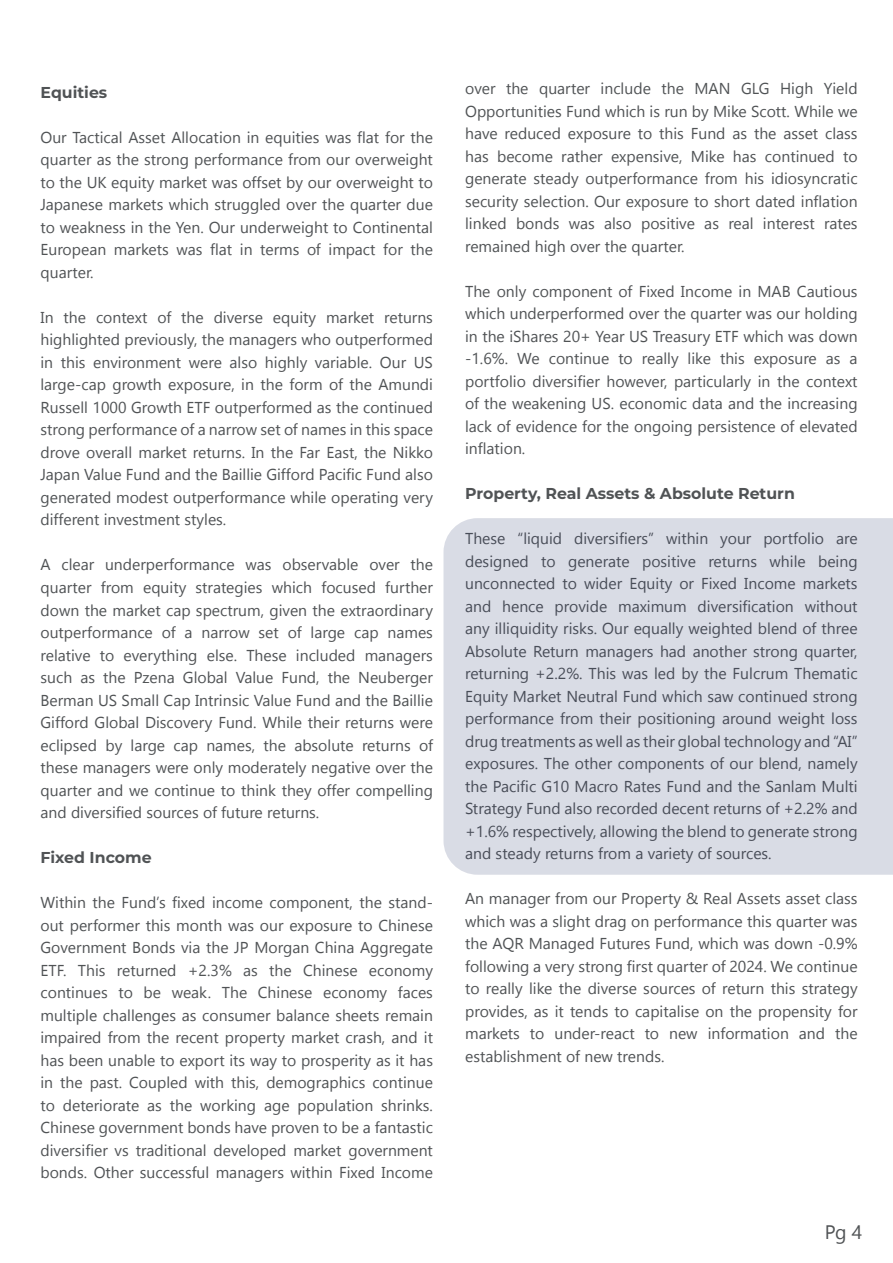
<style>
.page{position:relative;width:893px;height:1263px;background:#fff}
.page>*{position:absolute;margin:0;border:0;box-sizing:border-box;transform-origin:0 0}
.t1{font:19.5px "Gadugi";color:#505355}
._11_16_Reg_JU_Left{font:15.75px/22.5px "Gadugi";color:#505355;text-align:justify}
._11_16_Reg_JU_Left-2{font:700 15.75px "Montserrat";color:#505355}
</style>
<div class="page">
<div style="left:443px;top:518px;width:450px;height:357px;background:#d9dce5"></div>
<p class="_11_16_Reg_JU_Left-2" style="left:40px;top:81px;width:68px">Equities</p>
<p class="_11_16_Reg_JU_Left" style="left:40px;top:126px;width:394px">Our Tactical Asset Allocation in equities was flat for the quarter as the strong performance from our overweight to the UK equity market was offset by our overweight to Japanese markets which struggled over the quarter due to weakness in the Yen. Our underweight to Continental European markets was flat in terms of impact for the quarter.</p>
<p class="_11_16_Reg_JU_Left" style="left:40px;top:306px;width:394px">In the context of the diverse equity market returns highlighted previously, the managers who outperformed in this environment were also highly variable. Our US large-cap growth exposure, in the form of the Amundi Russell 1000 Growth ETF outperformed as the continued strong performance of a narrow set of names in this space drove overall market returns. In the Far East, the Nikko Japan Value Fund and the Baillie Gifford Pacific Fund also generated modest outperformance while operating very different investment styles.</p>
<p class="_11_16_Reg_JU_Left" style="left:40px;top:554px;width:394px">A clear underperformance was observable over the quarter from equity strategies which focused further down the market cap spectrum, given the extraordinary outperformance of a narrow set of large cap names relative to everything else. These included managers such as the Pzena Global Value Fund, the Neuberger Berman US Small Cap Intrinsic Value Fund and the Baillie Gifford Global Discovery Fund. While their returns were eclipsed by large cap names, the absolute returns of these managers were only moderately negative over the quarter and we continue to think they offer compelling and diversified sources of future returns.</p>
<p class="_11_16_Reg_JU_Left-2" style="left:40px;top:846px;width:113px">Fixed Income</p>
<p class="_11_16_Reg_JU_Left" style="left:40px;top:891px;width:394px">Within the Fund’s fixed income component, the stand&shy;out performer this month was our exposure to Chinese Government Bonds via the JP Morgan China Aggregate ETF. This returned +2.3% as the Chinese economy continues to be weak. The Chinese economy faces multiple challenges as consumer balance sheets remain impaired from the recent property market crash, and it has been unable to export its way to prosperity as it has in the past. Coupled with this, demographics continue to deteriorate as the working age population shrinks.<br>Chinese government bonds have proven to be a fantastic diversifier vs traditional developed market government bonds. Other successful managers within Fixed Income</p>
<p class="_11_16_Reg_JU_Left" style="left:465px;top:77px;width:394px">over the quarter include the MAN GLG High Yield Opportunities Fund which is run by Mike Scott. While we have reduced exposure to this Fund as the asset class has become rather expensive, Mike has continued to generate steady outperformance from his idiosyncratic security selection. Our exposure to short dated inflation linked bonds was also positive as real interest rates remained high over the quarter.</p>
<p class="_11_16_Reg_JU_Left" style="left:465px;top:280px;width:394px">The only component of Fixed Income in MAB Cautious which underperformed over the quarter was our holding in the iShares 20+ Year US Treasury ETF which was down -1.6%. We continue to really like this exposure as a portfolio diversifier however, particularly in the context of the weakening US. economic data and the increasing lack of evidence for the ongoing persistence of elevated inflation.</p>
<p class="_11_16_Reg_JU_Left-2" style="left:465px;top:482px;width:331px">Property, Real Assets &amp; Absolute Return</p>
<p class="_11_16_Reg_JU_Left" style="left:465px;top:527px;width:394px">These “liquid diversifiers” within your portfolio are designed to generate positive returns while being unconnected to wider Equity or Fixed Income markets and hence provide maximum diversification without any illiquidity risks. Our equally weighted blend of three Absolute Return managers had another strong quarter, returning +2.2%. This was led by the Fulcrum Thematic Equity Market Neutral Fund which saw continued strong performance from their positioning around weight loss drug treatments as well as their global technology and “AI” exposures. The other components of our blend, namely the Pacific G10 Macro Rates Fund and the Sanlam Multi Strategy Fund also recorded decent returns of +2.2% and +1.6% respectively, allowing the blend to generate strong and steady returns from a variety of sources.</p>
<p class="_11_16_Reg_JU_Left" style="left:465px;top:887px;width:394px">An manager from our Property &amp; Real Assets asset class which was a slight drag on performance this quarter was the AQR Managed Futures Fund, which was down -0.9% following a very strong first quarter of 2024. We continue to really like the diverse sources of return this strategy provides, as it tends to capitalise on the propensity for markets to under-react to new information and the establishment of new trends.</p>
<p class="t1" style="left:825px;top:1220px;width:39px">Pg 4</p>
</div>
